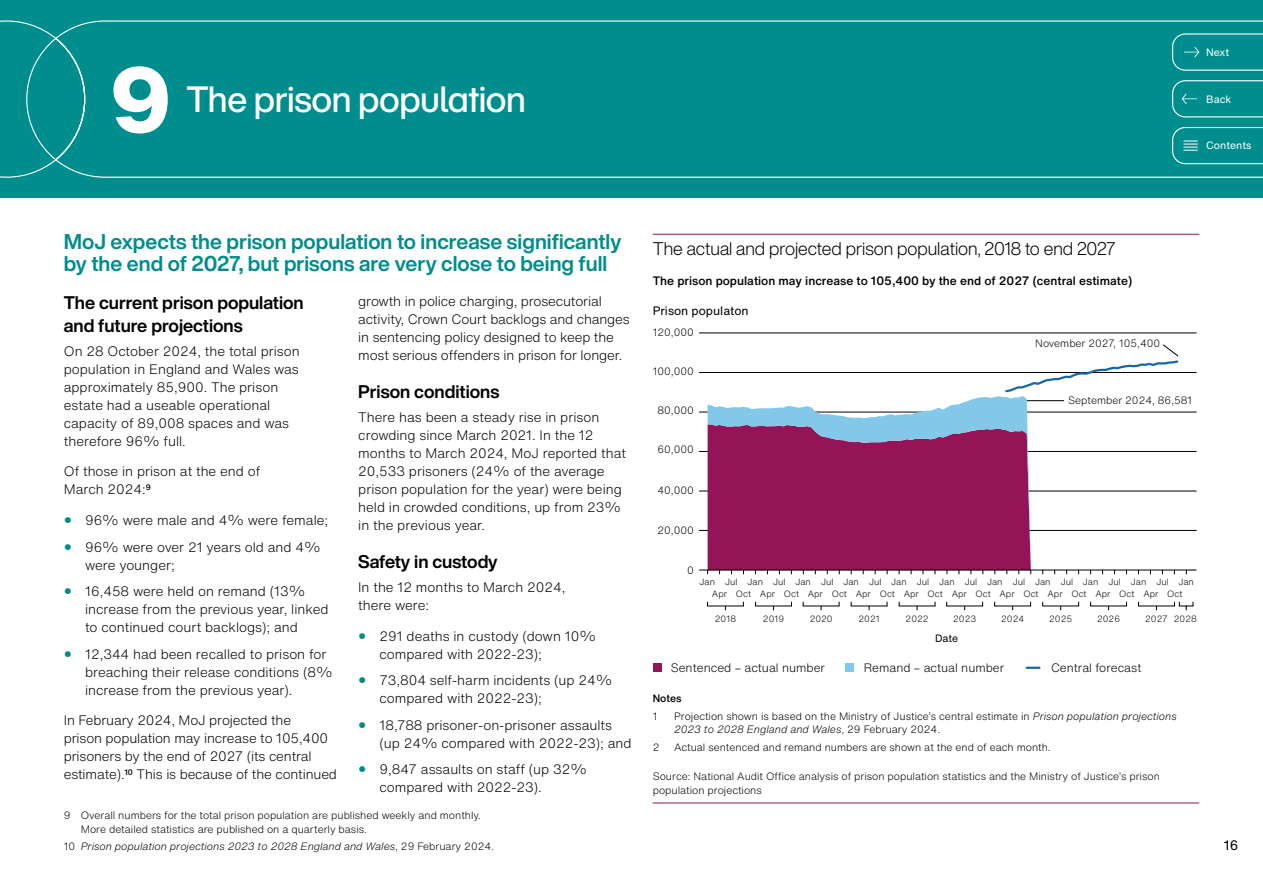
<style>
.page{position:relative;width:1263px;height:893px;background:#fff}
.page>*{position:absolute;margin:0;border:0;box-sizing:border-box;transform-origin:0 0}
.Overview_Section_Number{font:800 90px "Helvetica Now Text";color:#fff}
.Overview_Section_Title{font:500 36px "Helvetica Now Display";letter-spacing:-.015em;color:#fff}
.Overview_Head_3{font:700 21px/22.5px "Helvetica Now Display";color:#008d8d}
.Overview_Head_4{font:700 18px/22.5px "Helvetica Now Display";color:#000}
.t1{font:300 18px "Helvetica Now Display";color:#000}
.Overview_Body_Text{font:300 13.5px/18px "Helvetica Now Text";color:#000}
.Overview_Bullet{font:300 13.5px/18px "Helvetica Now Text";color:#000}
.Overview_Bullet_Last{font:300 13.5px/18px "Helvetica Now Text";color:#000}
.t2{font:13.5px "Helvetica Now Text";color:#000}
.t3{font:500 12px "Helvetica Now Text";color:#000}
.t4{font:300 12px "Helvetica Now Text";color:#000}
.t5{font:12px "Helvetica Now Text";color:#000}
.Overview_Footnote_Text{font:300 10.5px/13.5px "Helvetica Now Text";color:#000}
.Overview_Footnote_Text-2{font:italic 300 10.5px "Helvetica Now Text";color:#000}
.t6{font:10.5px "Helvetica Now Text";color:#fff}
.t7{font:500 10.5px/18px "Helvetica Now Text";color:#000}
.t8{font:10.5px "Helvetica Now Text";color:#000}
.t9{font:300 9px/11.7px "Helvetica Now Text";color:#000}
.s1{font-family:"Helvetica Neue LT Std";font-size:16.5px;color:#008b8b}
.s2{font-style:normal}
.s3{font-weight:300}
.s4{font-style:italic}
</style>
<div class="page">
<div style="left:0;top:0;width:1263px;height:198px;background:#008d8d"></div>
<svg style="left:0;top:20px;width:54px;height:158px"></svg>
<svg style="left:54px;top:20px;width:1209px;height:158px"></svg>
<hr style="left:653px;top:234px;width:546px;height:1px;background:#951458">
<hr style="left:653px;top:803px;width:546px;height:1px;background:#951458">
<div style="left:653px;top:663px;width:8px;height:9px;background:#951458"></div>
<div style="left:846px;top:663px;width:8px;height:9px;background:#82c9e9"></div>
<svg style="left:1027px;top:667px;width:12px;height:2px"></svg>
<hr style="left:699px;top:530px;width:497px;height:1px;background:#000">
<hr style="left:699px;top:491px;width:497px;height:1px;background:#000">
<hr style="left:699px;top:451px;width:497px;height:1px;background:#000">
<hr style="left:699px;top:412px;width:497px;height:1px;background:#000">
<hr style="left:699px;top:372px;width:497px;height:1px;background:#000">
<hr style="left:699px;top:333px;width:497px;height:1px;background:#000">
<svg style="left:708px;top:396px;width:486px;height:174px;fill:#951458"></svg>
<svg style="left:1004px;top:344px;width:176px;height:57px"></svg>
<hr style="left:699px;top:570px;width:497px;height:1px;background:#000">
<svg style="left:1172px;top:127px;width:91px;height:37px"></svg>
<svg style="left:1172px;top:80px;width:91px;height:37px"></svg>
<svg style="left:1172px;top:33px;width:91px;height:38px"></svg>
<h2 class="Overview_Section_Number" style="left:109px;top:32px;width:65px">9</h2>
<h2 class="Overview_Section_Title" style="left:186px;top:75px;width:341px">The prison population</h2>
<p class="t6" style="left:1206px;top:44px;width:25px">Next</p>
<p class="t6" style="left:1206px;top:91px;width:27px">Back</p>
<p class="t6" style="left:1206px;top:138px;width:47px">Contents</p>
<p class="Overview_Head_3" style="left:64px;top:230px;width:559px">MoJ expects the prison population to increase significantly by the end of 2027, but prisons are very close to being full</p>
<p class="Overview_Head_4" style="left:64px;top:292px;width:241px">The current prison population and future projections</p>
<p class="Overview_Body_Text" style="left:64px;top:341px;width:237px">On 28 October 2024, the total prison population in England and Wales was approximately 85,900. The prison estate had a useable operational capacity of 89,008 spaces and was therefore 96% full.</p>
<p class="Overview_Body_Text" style="left:64px;top:462px;width:198px">Of those in prison at the end of<br>March 2024:<sup>9</sup></p>
<p class="Overview_Bullet" style="left:64px;top:511px;width:266px"><span class="s1">•</span> 96% were male and 4% were female;</p>
<p class="Overview_Bullet" style="left:85px;top:537px;width:237px;text-indent:-21px"><span class="s1">•</span> 96% were over 21 years old and 4% were younger;</p>
<p class="Overview_Bullet" style="left:85px;top:582px;width:245px;text-indent:-21px"><span class="s1">•</span> 16,458 were held on remand (13% increase from the previous year, linked to continued court backlogs); and</p>
<p class="Overview_Bullet_Last" style="left:85px;top:644px;width:249px;text-indent:-21px"><span class="s1">•</span> 12,344 had been recalled to prison for breaching their release conditions (8% increase from the previous year).</p>
<p class="Overview_Body_Text" style="left:64px;top:711px;width:275px">In February 2024, MoJ projected the<br>prison population may increase to 105,400 prisoners by the end of 2027 (its central estimate).<sup>10</sup> This is because of the continued</p>
<p class="Overview_Body_Text" style="left:358px;top:292px;width:273px">growth in police charging, prosecutorial activity, Crown Court backlogs and changes in sentencing policy designed to keep the most serious offenders in prison for longer.</p>
<p class="Overview_Head_4" style="left:358px;top:381px;width:143px">Prison conditions</p>
<p class="Overview_Body_Text" style="left:358px;top:408px;width:269px">There has been a steady rise in prison crowding since March 2021. In the 12 months to March 2024, MoJ reported that 20,533 prisoners (24% of the average prison population for the year) were being held in crowded conditions, up from 23% in the previous year.</p>
<p class="Overview_Head_4" style="left:358px;top:550px;width:141px">Safety in custody</p>
<p class="Overview_Body_Text" style="left:358px;top:578px;width:209px">In the 12 months to March 2024, there were:</p>
<p class="Overview_Bullet" style="left:379px;top:626px;width:218px;text-indent:-21px"><span class="s1">•</span> 291 deaths in custody (down 10% compared with 2022-23);</p>
<p class="Overview_Bullet" style="left:379px;top:671px;width:234px;text-indent:-21px"><span class="s1">•</span> 73,804 self-harm incidents (up 24% compared with 2022-23);</p>
<p class="Overview_Bullet" style="left:379px;top:715px;width:253px;text-indent:-21px"><span class="s1">•</span> 18,788 prisoner-on-prisoner assaults (up 24% compared with 2022-23); and</p>
<p class="Overview_Bullet_Last" style="left:379px;top:760px;width:209px;text-indent:-21px"><span class="s1">•</span> 9,847 assaults on staff (up 32% compared with 2022-23).</p>
<p class="Overview_Footnote_Text" style="left:81px;top:808px;width:402px;text-indent:-17px">9 Overall numbers for the total prison population are published weekly and monthly.<br>More detailed statistics are published on a quarterly basis.</p>
<p class="Overview_Footnote_Text-2" style="left:64px;top:839px;width:432px"><span class="s2">10</span> Prison population projections 2023 to 2028 England and Wales<span class="s2">, 29 February 2024.</span></p>
<p class="t1" style="left:653px;top:236px;width:464px">The actual and projected prison population, 2018 to end 2027</p>
<p class="t3" style="left:653px;top:272px;width:481px">The prison population may increase to 105,400 by the end of 2027 (central estimate)</p>
<p class="t5" style="left:653px;top:302px;width:97px">Prison populaton</p>
<p class="Overview_Footnote_Text" style="left:653px;top:325px;width:43px">120,000</p>
<p class="Overview_Footnote_Text" style="left:653px;top:364px;width:43px">100,000</p>
<p class="Overview_Footnote_Text" style="left:657px;top:404px;width:38px">80,000</p>
<p class="Overview_Footnote_Text" style="left:657px;top:442px;width:38px">60,000</p>
<p class="Overview_Footnote_Text" style="left:657px;top:483px;width:38px">40,000</p>
<p class="Overview_Footnote_Text" style="left:657px;top:523px;width:38px">20,000</p>
<p class="Overview_Footnote_Text" style="left:687px;top:563px;width:8px">0</p>
<p class="Overview_Footnote_Text" style="left:1035px;top:336px;width:126px">November 2027, 105,400</p>
<p class="Overview_Footnote_Text" style="left:1068px;top:393px;width:126px">September 2024, 86,581</p>
<p class="t9" style="left:712px;top:576px;width:41px;text-indent:-12px">Jan<br>Apr Oct</p>
<p class="t9" style="left:715px;top:613px;width:23px">2018</p>
<p class="t9" style="left:760px;top:576px;width:41px;text-indent:-35px">Jul Jan<br>Apr Oct</p>
<p class="t9" style="left:808px;top:576px;width:41px;text-indent:-35px">Jul Jan<br>Apr Oct</p>
<p class="t9" style="left:856px;top:576px;width:41px;text-indent:-35px">Jul Jan<br>Apr Oct</p>
<p class="t9" style="left:904px;top:576px;width:41px;text-indent:-35px">Jul Jan<br>Apr Oct</p>
<p class="t9" style="left:952px;top:576px;width:41px;text-indent:-35px">Jul Jan<br>Apr Oct</p>
<p class="t9" style="left:999px;top:576px;width:41px;text-indent:-35px">Jul Jan<br>Apr Oct</p>
<p class="t9" style="left:1047px;top:576px;width:41px;text-indent:-35px">Jul Jan<br>Apr Oct</p>
<p class="t9" style="left:1095px;top:576px;width:41px;text-indent:-35px">Jul Jan<br>Apr Oct</p>
<p class="t9" style="left:1108px;top:576px;width:39px">Jul Jan</p>
<p class="t9" style="left:1143px;top:576px;width:52px;text-indent:35px">Jan<br>Apr Oct</p>
<p class="t9" style="left:1156px;top:576px;width:14px">Jul</p>
<p class="t9" style="left:763px;top:613px;width:23px">2019</p>
<p class="t9" style="left:810px;top:613px;width:25px">2020</p>
<p class="t9" style="left:858px;top:613px;width:23px">2021</p>
<p class="t9" style="left:906px;top:613px;width:25px">2022</p>
<p class="t9" style="left:953px;top:613px;width:25px">2023</p>
<p class="t9" style="left:1001px;top:613px;width:25px">2024</p>
<p class="t9" style="left:1049px;top:613px;width:25px">2025</p>
<p class="t9" style="left:1097px;top:613px;width:25px">2026</p>
<p class="t9" style="left:1145px;top:613px;width:53px">2027 2028</p>
<p class="t8" style="left:935px;top:631px;width:25px">Date</p>
<p class="t4" style="left:671px;top:659px;width:156px">Sentenced – actual number</p>
<p class="t4" style="left:864px;top:659px;width:142px">Remand – actual number</p>
<p class="t4" style="left:1051px;top:659px;width:92px">Central forecast</p>
<p class="t7" style="left:653px;top:689px;width:30px">Notes<br><span class="s3">1</span></p>
<p class="Overview_Footnote_Text" style="left:674px;top:709px;width:504px">Projection shown is based on the Ministry of Justice’s central estimate in <span class="s4">Prison population projections<br>2023 to 2028 England and Wales</span>, 29 February 2024.</p>
<p class="Overview_Footnote_Text" style="left:653px;top:740px;width:8px">2</p>
<p class="Overview_Footnote_Text" style="left:674px;top:740px;width:378px">Actual sentenced and remand numbers are shown at the end of each month.</p>
<p class="Overview_Footnote_Text" style="left:653px;top:770px;width:509px">Source: National Audit Office analysis of prison population statistics and the Ministry of Justice’s prison population projections</p>
<p class="t2" style="left:1224px;top:835px;width:16px">16</p>
</div>
